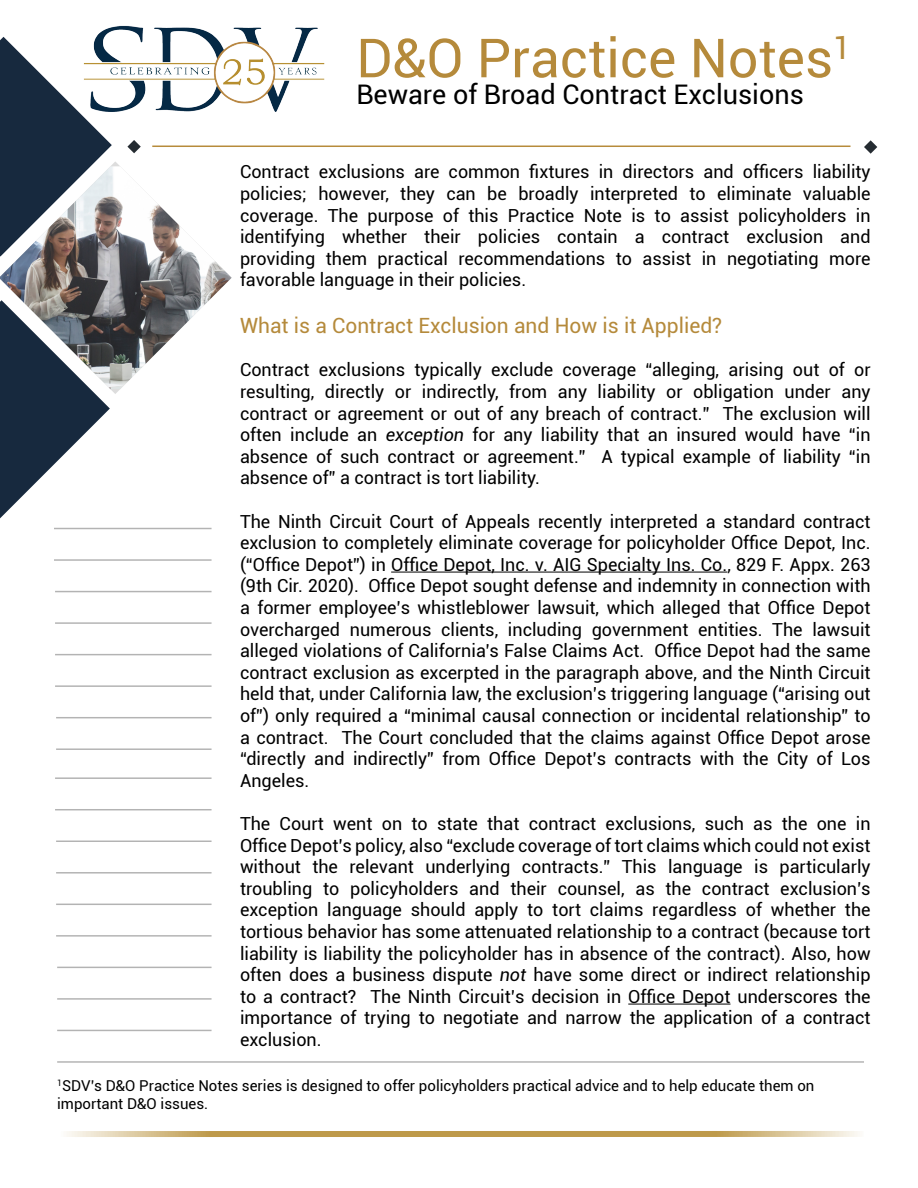
<style>
.page{position:relative;width:918px;height:1188px;background:#fff}
.page>*{position:absolute;margin:0;border:0;box-sizing:border-box;transform-origin:0 0}
.t1{font:54px "Roboto";color:#b58a3b}
.t2{font:27px "Roboto";color:#000}
.t3{font:21px "Roboto";color:#b58a3b}
.t4{font:18px/21.6px "Roboto";color:#000;text-align:justify}
.t5{font:15px/18px "Roboto";color:#000}
.s1{font-style:italic}
</style>
<div class="page">
<img style="left:0;top:166px;width:232px;height:223px">
<svg style="left:0;top:37px;width:112px;height:219px"></svg>
<svg style="left:127px;top:140px;width:14px;height:13px"></svg>
<hr style="left:152px;top:146px;width:699px;height:1px;background:#b78b3b">
<svg style="left:67px;top:1131px;width:791px;height:6px;background:#c8ab68"></svg>
<img style="left:60px;top:25px;width:265px;height:90px">
<hr style="left:391px;top:572px;width:336px;height:1px;background:#000">
<hr style="left:628px;top:1004px;width:102px;height:1px;background:#000">
<svg style="left:0;top:300px;width:110px;height:218px"></svg>
<svg style="left:864px;top:140px;width:13px;height:14px"></svg>
<hr style="left:54px;top:528px;width:158px;height:1px;background:#000">
<hr style="left:54px;top:559px;width:158px;height:2px;background:#000">
<hr style="left:55px;top:591px;width:157px;height:1px;background:#000">
<hr style="left:55px;top:622px;width:157px;height:2px;background:#000">
<hr style="left:55px;top:654px;width:157px;height:1px;background:#000">
<hr style="left:55px;top:685px;width:157px;height:2px;background:#000">
<hr style="left:56px;top:717px;width:156px;height:1px;background:#000">
<hr style="left:56px;top:748px;width:156px;height:2px;background:#000">
<hr style="left:55px;top:777px;width:157px;height:2px;background:#000">
<hr style="left:55px;top:809px;width:157px;height:1px;background:#000">
<hr style="left:56px;top:841px;width:156px;height:1px;background:#000">
<hr style="left:56px;top:872px;width:156px;height:2px;background:#000">
<hr style="left:56px;top:904px;width:156px;height:1px;background:#000">
<hr style="left:56px;top:935px;width:156px;height:2px;background:#000">
<hr style="left:57px;top:967px;width:155px;height:1px;background:#000">
<hr style="left:57px;top:998px;width:155px;height:2px;background:#000">
<hr style="left:57px;top:1030px;width:155px;height:1px;background:#000">
<hr style="left:57px;top:1061px;width:807px;height:2px;background:#000">
<h1 class="t1" style="left:356px;top:20px;width:496px">D&amp;O Practice Notes<sup>1</sup></h1>
<h2 class="t2" style="left:356px;top:76px;width:449px">Beware of Broad Contract Exclusions</h2>
<p class="t4" style="left:240px;top:160px;width:632px">Contract exclusions are common fixtures in directors and officers liability policies; however, they can be broadly interpreted to eliminate valuable coverage. The purpose of this Practice Note is to assist policyholders in identifying whether their policies contain a contract exclusion and providing them practical recommendations to assist in negotiating more favorable language in their policies.</p>
<p class="t3" style="left:240px;top:311px;width:484px">What is a Contract Exclusion and How is it Applied?</p>
<p class="t4" style="left:240px;top:358px;width:632px">Contract exclusions typically exclude coverage “alleging, arising out of or resulting, directly or indirectly, from any liability or obligation under any contract or agreement or out of any breach of contract.” The exclusion will often include an <span class="s1">exception</span> for any liability that an insured would have “in absence of such contract or agreement.” A typical example of liability “in absence of” a contract is tort liability.</p>
<p class="t4" style="left:240px;top:510px;width:632px">The Ninth Circuit Court of Appeals recently interpreted a standard contract exclusion to completely eliminate coverage for policyholder Office Depot, Inc. (“Office Depot”) in Office Depot, Inc. v. AIG Specialty Ins. Co., 829 F. Appx. 263 (9th Cir. 2020). Office Depot sought defense and indemnity in connection with a former employee’s whistleblower lawsuit, which alleged that Office Depot overcharged numerous clients, including government entities. The lawsuit alleged violations of California’s False Claims Act. Office Depot had the same contract exclusion as excerpted in the paragraph above, and the Ninth Circuit held that, under California law, the exclusion’s triggering language (“arising out of”) only required a “minimal causal connection or incidental relationship” to a contract. The Court concluded that the claims against Office Depot arose “directly and indirectly” from Office Depot’s contracts with the City of Los Angeles.</p>
<p class="t4" style="left:240px;top:812px;width:632px">The Court went on to state that contract exclusions, such as the one in Office Depot’s policy, also “exclude coverage of tort claims which could not exist without the relevant underlying contracts.” This language is particularly troubling to policyholders and their counsel, as the contract exclusion’s exception language should apply to tort claims regardless of whether the tortious behavior has some attenuated relationship to a contract (because tort liability is liability the policyholder has in absence of the contract). Also, how often does a business dispute <span class="s1">not</span> have some direct or indirect relationship to a contract? The Ninth Circuit’s decision in Office Depot underscores the importance of trying to negotiate and narrow the application of a contract exclusion.</p>
<p class="t5" style="left:57px;top:1076px;width:759px"><sup>1</sup>SDV’s D&amp;O Practice Notes series is designed to offer policyholders practical advice and to help educate them on important D&amp;O issues.</p>
</div>
